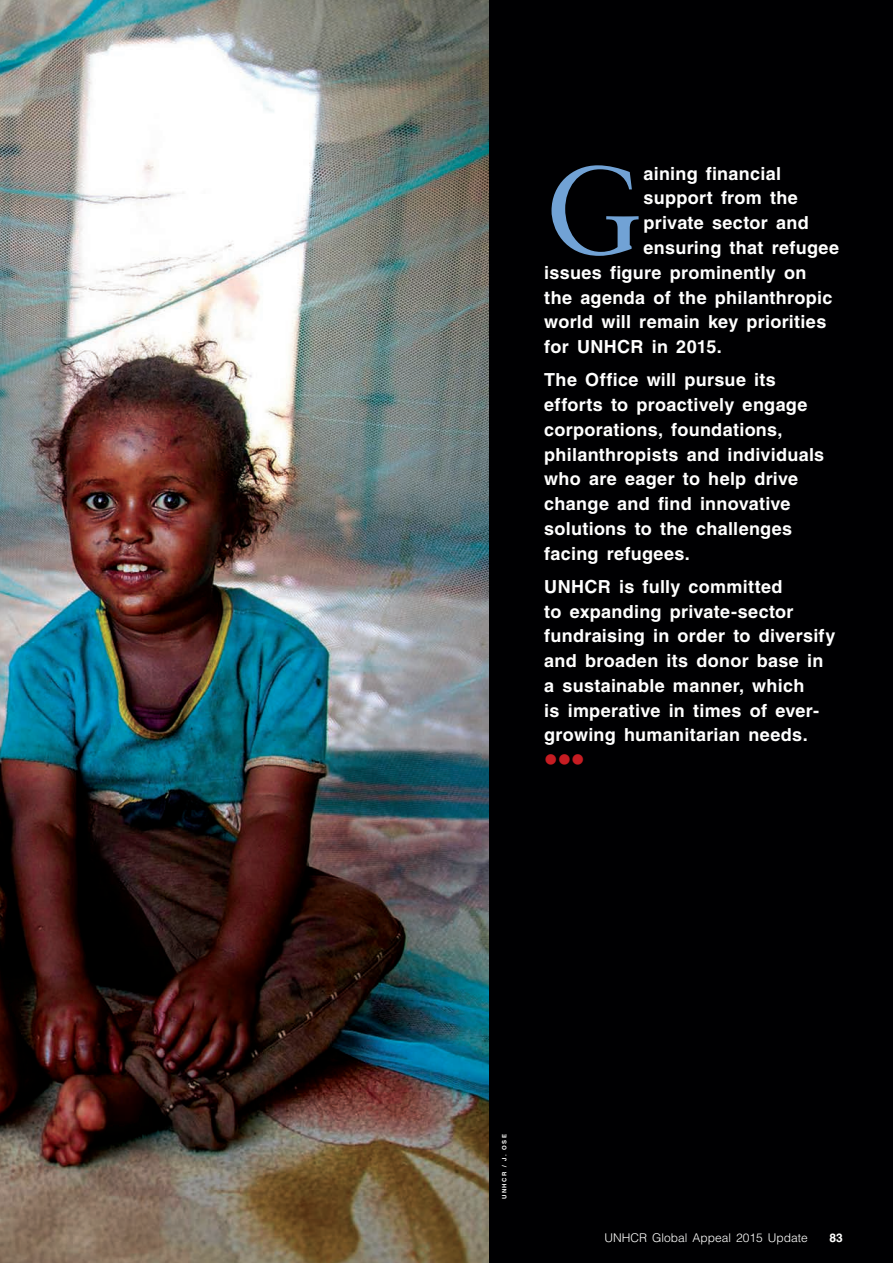
<style>
.page{position:relative;width:893px;height:1263px;background:#fff}
.page>*{position:absolute;margin:0;border:0;box-sizing:border-box;transform-origin:0 0}
.t1{font:124.35px "Sabon LT Std";color:#71a2d5}
.t2{font:700 18px/24.8px "Helvetica CE";letter-spacing:.015em;color:#fff}
.t3{font:18px "Wingdings";color:#c61c22}
.t4{font:300 12px "Helvetica";color:#fff}
.t5{font:700 12px "Helvetica CE";color:#fff}
.t6{font:700 6px "Helvetica CE";letter-spacing:.25em;color:#fff}
</style>
<div class="page">
<img style="left:0;top:0;width:489px;height:1263px">
<div style="left:489px;top:0;width:404px;height:1263px;background:#000002"></div>
<h1 class="t1" style="left:544px;top:137px;width:98px">G</h1>
<p class="t2" style="left:644px;top:161px;width:139px">aining financial</p>
<p class="t2" style="left:644px;top:185px;width:156px">support from the</p>
<p class="t2" style="left:644px;top:210px;width:167px">private sector and</p>
<p class="t2" style="left:644px;top:235px;width:197px">ensuring that refugee</p>
<p class="t2" style="left:544px;top:260px;width:264px">issues figure prominently on</p>
<p class="t2" style="left:544px;top:284px;width:290px">the agenda of the philanthropic</p>
<p class="t2" style="left:544px;top:309px;width:284px">world will remain key priorities</p>
<p class="t2" style="left:544px;top:334px;width:179px">for UNHCR in 2015.</p>
<p class="t2" style="left:544px;top:367px;width:281px">The Office will pursue its efforts to proactively engage corporations, foundations, philanthropists and individuals who are eager to help drive change and find innovative solutions to the challenges facing refugees.</p>
<p class="t2" style="left:544px;top:574px;width:293px">UNHCR is fully committed<br>to expanding private-sector fundraising in order to diversify and broaden its donor base in a sustainable manner, which<br>is imperative in times of ever&shy;growing humanitarian needs.</p>
<p class="t3" style="left:544px;top:750px;width:42px">●●●</p>
<p class="t6" style="left:501px;top:1199px;width:66px;rotate:-90deg">UNHCR / J. OSE</p>
<p class="t4" style="left:604px;top:1230px;width:205px">UNHCR Global Appeal 2015 Update</p>
<p class="t5" style="left:829px;top:1230px;width:15px">83</p>
</div>
